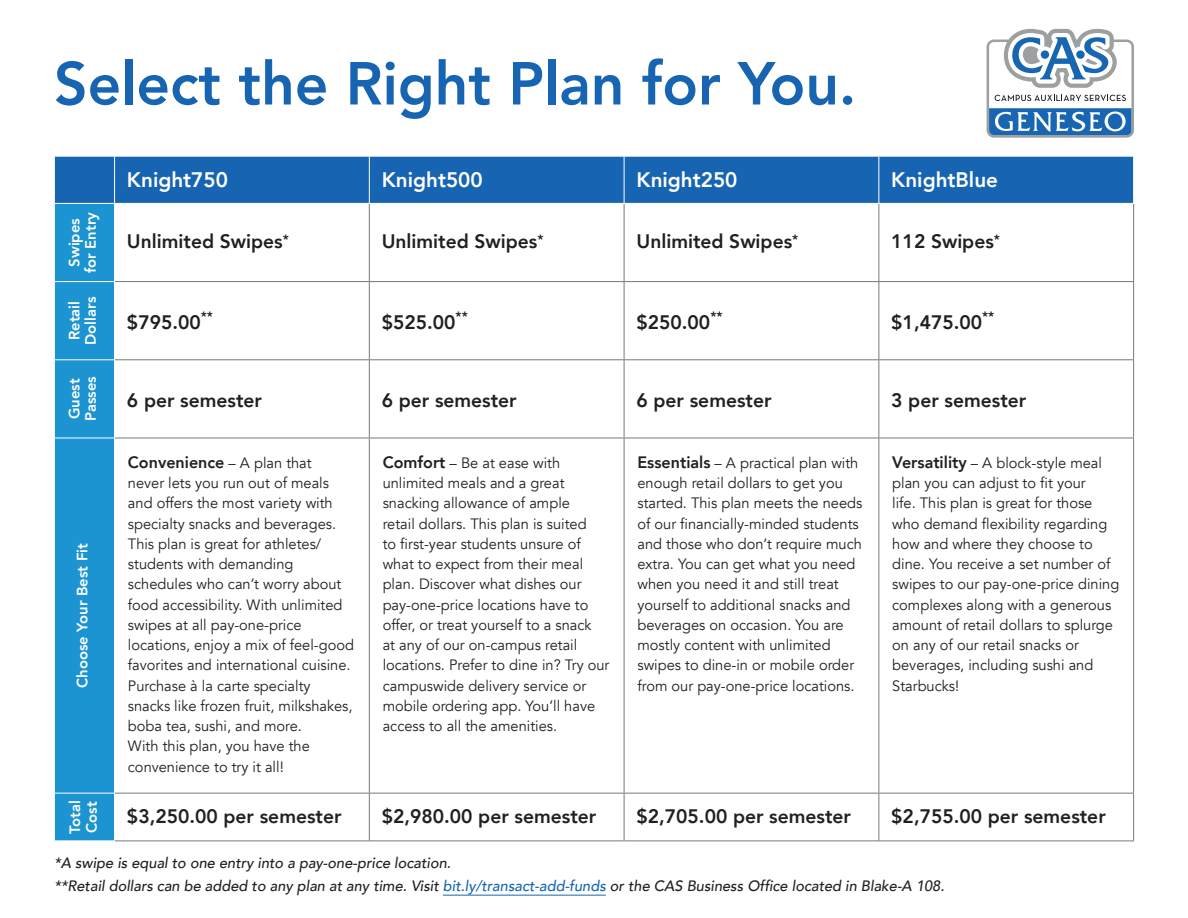
<style>
.page{position:relative;width:1188px;height:918px;background:#fff}
.page>*{position:absolute;margin:0;border:0;box-sizing:border-box;transform-origin:0 0}
.Paragraph_Style_2{font:800 60px "Avenir";color:#1765b2}
.plan{font:800 21px "Avenir";color:#fff}
.swipes_retail{font:800 19.5px "Avenir";color:#231f20}
.Paragraph_Style_2-2{font:800 16.5px "Avenir";color:#231f20}
.Paragraph_Style_2-3{font:15px/20.2px "Avenir";color:#231f20}
.Paragraph_Style_2-4{font:italic 500 15px "Avenir";color:#231f20}
.left-col{font:800 15px/16.5px "Avenir";color:#fff;text-align:center}
.s1{font-weight:400;font-size:15px}
.s2{font-weight:800;font-size:16.5px}
.s3{color:#1765b2}
</style>
<div class="page">
<div style="left:55px;top:157px;width:1078px;height:46px;background:#1765b2"></div>
<div style="left:55px;top:204px;width:59px;height:637px;background:#1c94d2"></div>
<hr style="left:369px;top:204px;width:1px;height:77px;background:#76787b">
<hr style="left:624px;top:204px;width:1px;height:77px;background:#76787b">
<hr style="left:878px;top:204px;width:1px;height:77px;background:#76787b">
<hr style="left:1133px;top:204px;width:1px;height:77px;background:#76787b">
<hr style="left:115px;top:281px;width:254px;height:1px;background:#76787b">
<hr style="left:369px;top:281px;width:255px;height:1px;background:#76787b">
<hr style="left:369px;top:282px;width:1px;height:77px;background:#76787b">
<hr style="left:624px;top:281px;width:255px;height:1px;background:#76787b">
<hr style="left:624px;top:282px;width:1px;height:77px;background:#76787b">
<hr style="left:879px;top:281px;width:255px;height:1px;background:#76787b">
<hr style="left:878px;top:282px;width:1px;height:77px;background:#76787b">
<hr style="left:1133px;top:282px;width:1px;height:77px;background:#76787b">
<hr style="left:115px;top:359px;width:254px;height:1px;background:#76787b">
<hr style="left:369px;top:359px;width:255px;height:1px;background:#76787b">
<hr style="left:369px;top:360px;width:1px;height:78px;background:#76787b">
<hr style="left:624px;top:359px;width:255px;height:1px;background:#76787b">
<hr style="left:624px;top:360px;width:1px;height:78px;background:#76787b">
<hr style="left:879px;top:359px;width:255px;height:1px;background:#76787b">
<hr style="left:878px;top:360px;width:1px;height:78px;background:#76787b">
<hr style="left:1133px;top:360px;width:1px;height:78px;background:#76787b">
<hr style="left:115px;top:438px;width:254px;height:1px;background:#76787b">
<hr style="left:369px;top:438px;width:255px;height:1px;background:#76787b">
<hr style="left:369px;top:438px;width:1px;height:355px;background:#76787b">
<hr style="left:624px;top:438px;width:255px;height:1px;background:#76787b">
<hr style="left:624px;top:438px;width:1px;height:355px;background:#76787b">
<hr style="left:879px;top:438px;width:255px;height:1px;background:#76787b">
<hr style="left:878px;top:438px;width:1px;height:355px;background:#76787b">
<hr style="left:1133px;top:438px;width:1px;height:355px;background:#76787b">
<hr style="left:115px;top:793px;width:254px;height:1px;background:#76787b">
<hr style="left:369px;top:793px;width:255px;height:1px;background:#76787b">
<hr style="left:369px;top:794px;width:1px;height:47px;background:#76787b">
<hr style="left:624px;top:793px;width:255px;height:1px;background:#76787b">
<hr style="left:624px;top:794px;width:1px;height:47px;background:#76787b">
<hr style="left:879px;top:793px;width:255px;height:1px;background:#76787b">
<hr style="left:878px;top:794px;width:1px;height:47px;background:#76787b">
<hr style="left:1133px;top:794px;width:1px;height:47px;background:#76787b">
<hr style="left:115px;top:841px;width:254px;height:1px;background:#76787b">
<hr style="left:369px;top:841px;width:255px;height:1px;background:#76787b">
<hr style="left:624px;top:841px;width:255px;height:1px;background:#76787b">
<hr style="left:879px;top:841px;width:255px;height:1px;background:#76787b">
<hr style="left:369px;top:157px;width:1px;height:46px;background:#fff">
<hr style="left:624px;top:157px;width:1px;height:46px;background:#fff">
<hr style="left:878px;top:157px;width:1px;height:46px;background:#fff">
<hr style="left:114px;top:157px;width:1px;height:46px;background:#fff">
<hr style="left:54px;top:281px;width:61px;height:1px;background:#fff">
<hr style="left:54px;top:359px;width:61px;height:1px;background:#fff">
<hr style="left:54px;top:438px;width:61px;height:1px;background:#fff">
<hr style="left:54px;top:793px;width:61px;height:1px;background:#fff">
<svg style="left:987px;top:29px;width:147px;height:109px"></svg>
<div style="left:1041px;top:50px;width:8px;height:9px;background:#1866b2;border-radius:50%"></div>
<div style="left:1076px;top:50px;width:9px;height:9px;background:#1866b2;border-radius:50%"></div>
<hr style="left:443px;top:895px;width:163px;height:1px;background:#1765b2">
<p class="Paragraph_Style_2" style="left:54px;top:37px;width:804px">Select the Right Plan for You.</p>
<p class="left-col" style="left:66px;top:273px;width:62px;rotate:-90deg">Swipes for Entry</p>
<p class="left-col" style="left:66px;top:345px;width:50px;rotate:-90deg">Retail<br>Dollars</p>
<p class="left-col" style="left:66px;top:421px;width:47px;text-align:left;rotate:-90deg">Guest<br>Passes</p>
<p class="left-col" style="left:74px;top:688px;width:146px;rotate:-90deg">Choose Your Best Fit</p>
<p class="plan" style="left:127px;top:163px;width:103px">Knight750</p>
<p class="plan" style="left:382px;top:163px;width:103px">Knight500</p>
<p class="plan" style="left:637px;top:163px;width:103px">Knight250</p>
<p class="plan" style="left:891px;top:163px;width:108px">KnightBlue</p>
<p class="swipes_retail" style="left:127px;top:226px;width:163px">Unlimited Swipes<sup>*</sup></p>
<p class="swipes_retail" style="left:382px;top:226px;width:163px">Unlimited Swipes<sup>*</sup></p>
<p class="swipes_retail" style="left:637px;top:226px;width:163px">Unlimited Swipes<sup>*</sup></p>
<p class="swipes_retail" style="left:891px;top:226px;width:110px">112 Swipes<sup>*</sup></p>
<p class="swipes_retail" style="left:127px;top:307px;width:88px">$795.00<sup>**</sup></p>
<p class="swipes_retail" style="left:382px;top:307px;width:88px">$525.00<sup>**</sup></p>
<p class="swipes_retail" style="left:637px;top:307px;width:88px">$250.00<sup>**</sup></p>
<p class="swipes_retail" style="left:891px;top:307px;width:105px">$1,475.00<sup>**</sup></p>
<p class="swipes_retail" style="left:127px;top:385px;width:137px">6 per semester</p>
<p class="swipes_retail" style="left:382px;top:385px;width:137px">6 per semester</p>
<p class="swipes_retail" style="left:637px;top:385px;width:137px">6 per semester</p>
<p class="swipes_retail" style="left:891px;top:385px;width:137px">3 per semester</p>
<p class="Paragraph_Style_2-2" style="left:128px;top:449px;width:185px">Convenience <span class="s1">– A plan that</span></p>
<p class="Paragraph_Style_2-3" style="left:128px;top:473px;width:228px">never lets you run out of meals and offers the most variety with specialty snacks and beverages.<br>This plan is great for athletes/ students with demanding schedules who can’t worry about food accessibility. With unlimited swipes at all pay-one-price locations, enjoy a mix of feel-good favorites and international cuisine.<br>Purchase à la carte specialty snacks like frozen fruit, milkshakes, boba tea, sushi, and more.<br>With this plan, you have the convenience to try it all!</p>
<p class="Paragraph_Style_2-3" style="left:383px;top:453px;width:228px"><span class="s2">Comfort</span> – Be at ease with unlimited meals and a great snacking allowance of ample<br>retail dollars. This plan is suited<br>to first-year students unsure of what to expect from their meal plan. Discover what dishes our pay-one-price locations have to offer, or treat yourself to a snack<br>at any of our on-campus retail locations. Prefer to dine in? Try our campuswide delivery service or mobile ordering app. You’ll have access to all the amenities.</p>
<p class="Paragraph_Style_2-3" style="left:637px;top:453px;width:226px"><span class="s2">Essentials</span> – A practical plan with enough retail dollars to get you started. This plan meets the needs of our financially-minded students and those who don’t require much extra. You can get what you need when you need it and still treat yourself to additional snacks and beverages on occasion. You are mostly content with unlimited swipes to dine-in or mobile order from our pay-one-price locations.</p>
<p class="Paragraph_Style_2-3" style="left:892px;top:453px;width:229px"><span class="s2">Versatility</span> – A block-style meal plan you can adjust to fit your<br>life. This plan is great for those who demand flexibility regarding how and where they choose to dine. You receive a set number of swipes to our pay-one-price dining complexes along with a generous amount of retail dollars to splurge on any of our retail snacks or beverages, including sushi and<br>Starbucks!</p>
<p class="left-col" style="left:67px;top:834px;width:35px;text-align:left;rotate:-90deg">Total<br>Cost</p>
<p class="swipes_retail" style="left:127px;top:801px;width:216px">$3,250.00 per semester</p>
<p class="swipes_retail" style="left:382px;top:801px;width:216px">$2,980.00 per semester</p>
<p class="swipes_retail" style="left:637px;top:801px;width:216px">$2,705.00 per semester</p>
<p class="swipes_retail" style="left:891px;top:801px;width:216px">$2,755.00 per semester</p>
<p class="Paragraph_Style_2-4" style="left:54px;top:854px;width:398px">*A swipe is equal to one entry into a pay-one-price location.</p>
<p class="Paragraph_Style_2-4" style="left:54px;top:876px;width:892px">**Retail dollars can be added to any plan at any time. Visit <span class="s3">bit.ly/transact-add-funds</span> or the CAS Business Office located in Blake-A 108.</p>
</div>
